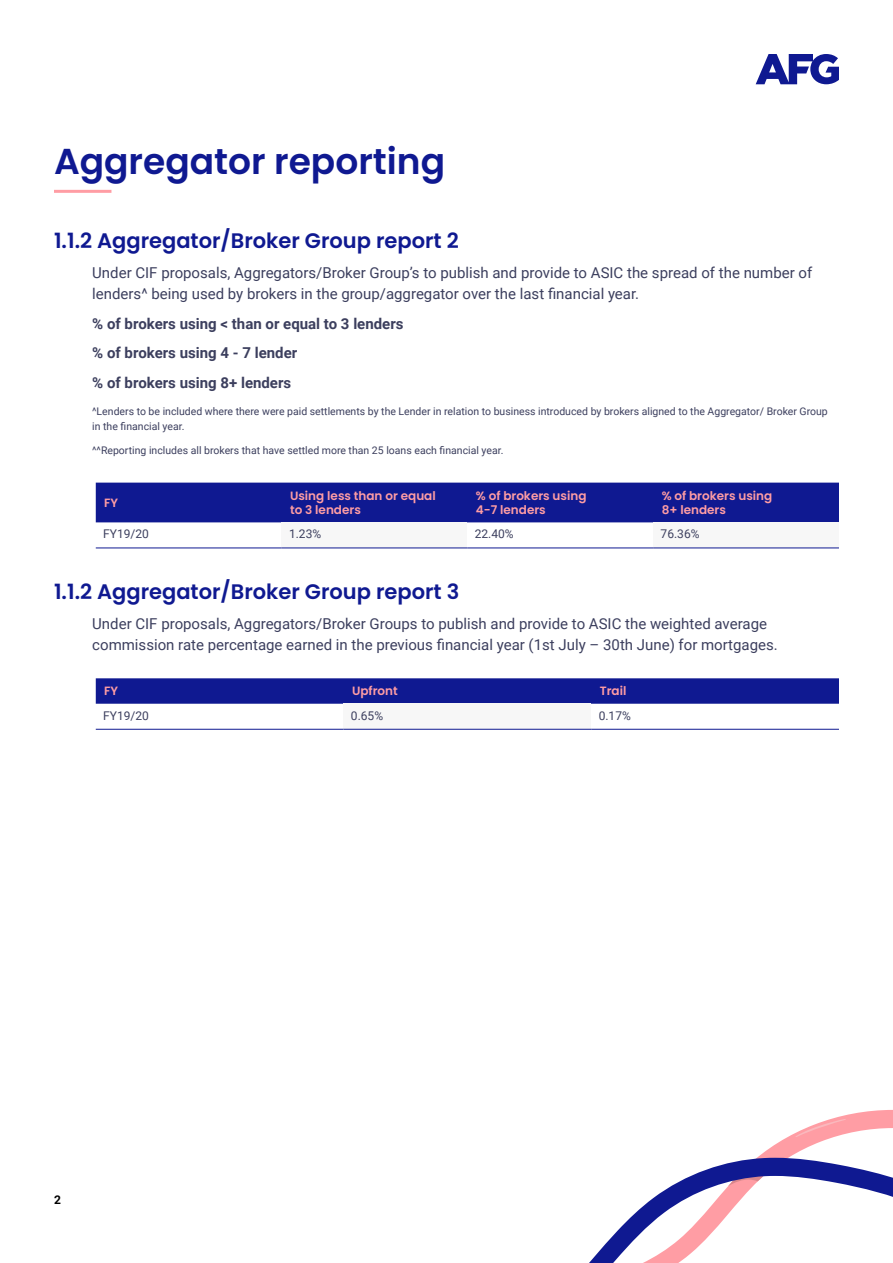
<style>
.page{position:relative;width:893px;height:1263px;background:#fff}
.page>*{position:absolute;margin:0;border:0;box-sizing:border-box;transform-origin:0 0}
.t1{font:600 36px "Poppins";color:#0f1991}
.t2{font:600 21px "Poppins";color:#0f1991}
.t3{font:15px/21px "Roboto";color:#3c3f5e}
.t4{font:700 15px/29.5px "Roboto";color:#3c3f5e}
.t5{font:600 12px/14.4px "Poppins";color:#ff9da4}
.t6{font:12px "Roboto";color:#3c3f5e}
.t7{font:700 12px "Roboto";color:#000}
.t8{font:10.5px/15px "Roboto";color:#3c3f5e}
</style>
<div class="page">
<svg style="left:757px;top:1110px;width:136px;height:48px"></svg>
<svg style="left:589px;top:1158px;width:304px;height:105px"></svg>
<svg style="left:795px;top:1119px;width:51px;height:18px"></svg>
<svg style="left:756px;top:54px;width:83px;height:30px"></svg>
<div style="left:96px;top:483px;width:743px;height:39px;background:#0f1991"></div>
<div style="left:282px;top:522px;width:185px;height:26px;background:#f7f7f7"></div>
<div style="left:653px;top:522px;width:186px;height:26px;background:#f7f7f7"></div>
<hr style="left:96px;top:548px;width:186px;height:1px;background:#0f1991">
<hr style="left:282px;top:548px;width:185px;height:1px;background:#0f1991">
<hr style="left:467px;top:548px;width:186px;height:1px;background:#0f1991">
<hr style="left:653px;top:548px;width:186px;height:1px;background:#0f1991">
<svg style="left:96px;top:678px;width:743px;height:26px;background:#162094"></svg>
<div style="left:343px;top:704px;width:248px;height:25px;background:#f7f7f7"></div>
<hr style="left:96px;top:729px;width:247px;height:1px;background:#0f1991">
<hr style="left:343px;top:729px;width:248px;height:1px;background:#0f1991">
<hr style="left:591px;top:729px;width:248px;height:1px;background:#0f1991">
<hr style="left:54px;top:190px;width:57px;height:3px;background:#ff9da4">
<h1 class="t1" style="left:54px;top:140px;width:393px">Aggregator reporting</h1>
<h2 class="t2" style="left:54px;top:229px;width:406px">1.1.2 Aggregator/Broker Group report 2</h2>
<p class="t3" style="left:92px;top:262px;width:721px">Under CIF proposals, Aggregators/Broker Group’s to publish and provide to ASIC the spread of the number of lenders^ being used by brokers in the group/aggregator over the last financial year.</p>
<p class="t4" style="left:92px;top:308px;width:313px">% of brokers using &lt; than or equal to 3 lenders % of brokers using 4 - 7 lender<br>% of brokers using 8+ lenders</p>
<p class="t8" style="left:92px;top:404px;width:737px">^Lenders to be included where there were paid settlements by the Lender in relation to business introduced by brokers aligned to the Aggregator/ Broker Group in the financial year.</p>
<p class="t8" style="left:92px;top:442px;width:413px">^^Reporting includes all brokers that have settled more than 25 loans each financial year.</p>
<p class="t5" style="left:104px;top:495px;width:15px">FY</p>
<p class="t5" style="left:290px;top:488px;width:147px">Using less than or equal to 3 lenders</p>
<p class="t5" style="left:476px;top:488px;width:112px">% of brokers using<br>4-7 lenders</p>
<p class="t5" style="left:662px;top:488px;width:112px">% of brokers using<br>8+ lenders</p>
<p class="t6" style="left:103px;top:526px;width:47px">FY19/20</p>
<p class="t6" style="left:289px;top:526px;width:34px">1.23%</p>
<p class="t6" style="left:475px;top:526px;width:40px">22.40%</p>
<p class="t6" style="left:661px;top:526px;width:40px">76.36%</p>
<h2 class="t2" style="left:54px;top:579px;width:407px">1.1.2 Aggregator/Broker Group report 3</h2>
<p class="t3" style="left:92px;top:612px;width:687px">Under CIF proposals, Aggregators/Broker Groups to publish and provide to ASIC the weighted average commission rate percentage earned in the previous financial year (1st July – 30th June) for mortgages.</p>
<p class="t5" style="left:104px;top:684px;width:15px">FY</p>
<p class="t5" style="left:352px;top:684px;width:47px">Upfront</p>
<p class="t5" style="left:600px;top:684px;width:28px">Trail</p>
<p class="t6" style="left:103px;top:707px;width:47px">FY19/20</p>
<p class="t6" style="left:351px;top:707px;width:34px">0.65%</p>
<p class="t6" style="left:599px;top:707px;width:34px">0.17%</p>
<p class="t7" style="left:54px;top:1191px;width:8px">2</p>
</div>
